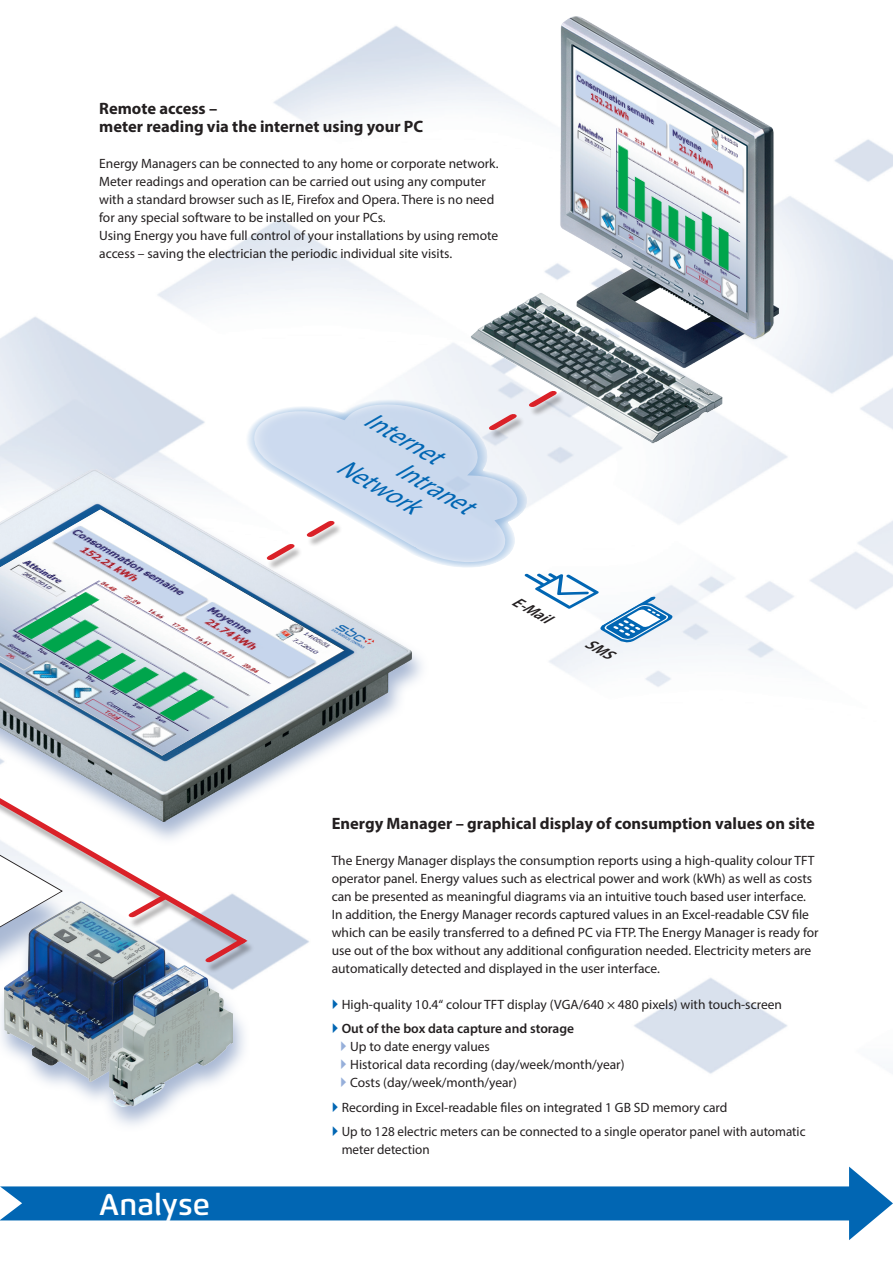
<style>
.page{position:relative;width:893px;height:1263px;background:#fff}
.page>*{position:absolute;margin:0;border:0;box-sizing:border-box;transform-origin:0 0}
.t1{font:600 30px "Flexo";color:#fff}
.t2{font:italic 25.5px "Myriad Pro";color:#0166b3}
.Titelseite_Fliess-Te{font:700 16.5px/18px "Myriad Pro";color:#231f20}
.Titelseite_Fliess-Te-2{font:italic 600 15px "Myriad Pro";color:#231f20}
.Titelseite_Fliess-Te-3{font:13.5px/18px "Myriad Pro";color:#231f20}
.Titelseite_Fliess-Te-4{font:600 13.5px "Myriad Pro";color:#231f20}
</style>
<div class="page">
<img style="left:0;top:26px;width:893px;height:1048px">
<svg style="left:0;top:1166px;width:893px;height:74px"></svg>
<div style="left:0;top:901px;width:206px;height:206px;background:#a0b1cf;opacity:.9"></div>
<img style="left:5px;top:973px;width:94px;height:108px">
<div style="left:99px;top:965px;width:152px;height:168px;background:#a0b1cf;opacity:.9"></div>
<img style="left:109px;top:973px;width:124px;height:134px">
<svg style="left:215px;top:358px;width:391px;height:201px"></svg>
<div style="left:0;top:393px;width:565px;height:580px;background:#231f20;opacity:.35"></div>
<svg style="left:0;top:756px;width:256px;height:193px"></svg>
<svg style="left:198px;top:934px;width:55px;height:32px;background:#bfabba"></svg>
<svg style="left:121px;top:891px;width:54px;height:31px"></svg>
<img style="left:453px;top:16px;width:346px;height:438px">
<div style="left:573px;top:48px;width:190px;height:281px;background:#231f20;opacity:.25"></div>
<img style="left:573px;top:46px;width:173px;height:268px">
<svg style="left:574px;top:49px;width:84px;height:68px"></svg>
<img style="left:0;top:509px;width:342px;height:247px">
<svg style="left:79px;top:513px;width:131px;height:75px"></svg>
<svg style="left:333px;top:999px;width:5px;height:10px"></svg>
<svg style="left:333px;top:1023px;width:5px;height:10px"></svg>
<svg style="left:341px;top:1041px;width:5px;height:10px"></svg>
<svg style="left:341px;top:1059px;width:5px;height:10px"></svg>
<svg style="left:519px;top:559px;width:156px;height:101px"></svg>
<p class="Titelseite_Fliess-Te" style="left:99px;top:99px;width:326px">Remote access –<br>meter reading via the internet using your PC</p>
<p class="Titelseite_Fliess-Te-3" style="left:99px;top:155px;width:401px">Energy Managers can be connected to any home or corporate network.<br>Meter readings and operation can be carried out using any computer with a standard browser such as IE, Firefox and Opera. There is no need for any special software to be installed on your PCs.</p>
<p class="Titelseite_Fliess-Te-3" style="left:99px;top:227px;width:401px">Using Energy you have full control of your installations by using remote access – saving the electrician the periodic individual site visits.</p>
<p class="t2" style="left:374px;top:403px;width:84px;rotate:30deg">Internet</p>
<p class="t2" style="left:347px;top:450px;width:90px;rotate:30deg">Network</p>
<p class="t2" style="left:406px;top:453px;width:84px;rotate:30deg">Intranet</p>
<p class="Titelseite_Fliess-Te-2" style="left:518px;top:591px;width:42px;rotate:30deg">E-Mail</p>
<p class="t1" style="left:99px;top:1186px;width:112px">Analyse</p>
<p class="Titelseite_Fliess-Te" style="left:332px;top:814px;width:485px">Energy Manager – graphical display of consumption values on site</p>
<p class="Titelseite_Fliess-Te-3" style="left:332px;top:851px;width:488px">The Energy Manager displays the consumption reports using a high-quality colour TFT operator panel. Energy values such as electrical power and work (kWh) as well as costs can be presented as meaningful diagrams via an intuitive touch based user interface.<br>In addition, the Energy Manager records captured values in an Excel-readable CSV file which can be easily transferred to a defined PC via FTP. The Energy Manager is ready for use out of the box without any additional configuration needed. Electricity meters are automatically detected and displayed in the user interface.</p>
<p class="Titelseite_Fliess-Te-3" style="left:342px;top:995px;width:442px">High-quality 10.4“ colour TFT display (VGA/640 × 480 pixels) with touch-screen</p>
<p class="Titelseite_Fliess-Te-4" style="left:342px;top:1020px;width:234px">Out of the box data capture and storage</p>
<p class="Titelseite_Fliess-Te-3" style="left:350px;top:1037px;width:141px">Up to date energy values</p>
<p class="Titelseite_Fliess-Te-3" style="left:350px;top:1055px;width:276px">Historical data recording (day/week/month/year)</p>
<p class="Titelseite_Fliess-Te-3" style="left:350px;top:1073px;width:168px">Costs (day/week/month/year)</p>
<p class="Titelseite_Fliess-Te-3" style="left:342px;top:1098px;width:387px">Recording in Excel-readable files on integrated 1 GB SD memory card</p>
<p class="Titelseite_Fliess-Te-3" style="left:342px;top:1122px;width:465px">Up to 128 electric meters can be connected to a single operator panel with automatic meter detection</p>
</div>
